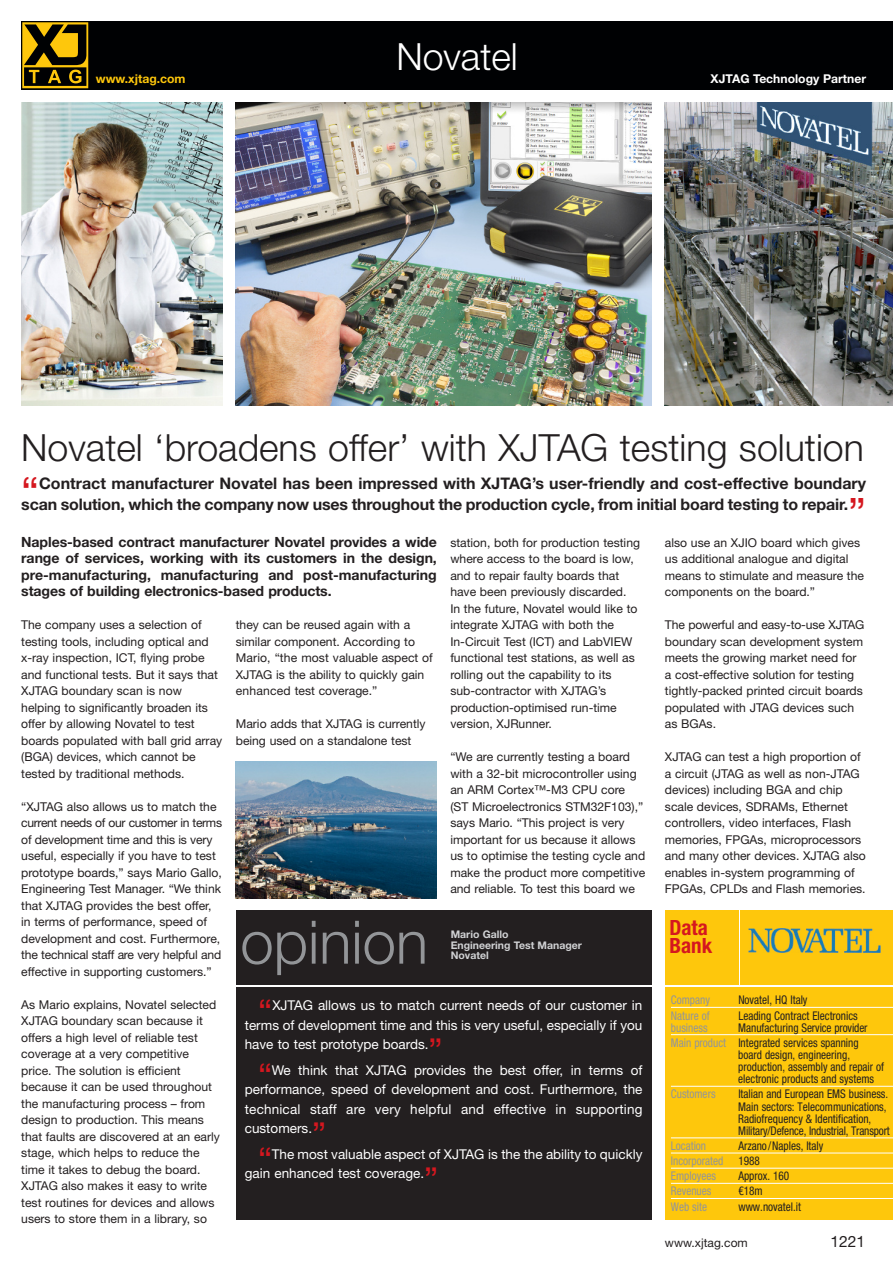
<style>
.page{position:relative;width:893px;height:1263px;background:#fff}
.page>*{position:absolute;margin:0;border:0;box-sizing:border-box;transform-origin:0 0}
.t1{font:300 60px "Helvetica Neue LT";color:#939598}
.t2{font:42px "Helvetica Neue LT";color:#d5171f}
.t3{font:300 37.5px "Helvetica Neue LT";color:#231f20}
.t4{font:300 37.5px "Helvetica Neue LT";color:#fff}
.t5{font:33px "Helvetica Neue LT";color:#d5171f}
.t6{font:700 condensed 21px/18px "Helvetica Neue";color:#d5171f}
.t7{font:700 15.9px/21px "Helvetica Neue LT";letter-spacing:-.01em;color:#231f20}
.t8{font:15.6px "Helvetica Neue LT";color:#231f20}
.t9{font:700 14.1px/16.5px "Helvetica Neue LT";letter-spacing:-.005em;color:#231f20;text-align:justify}
.t10{font:13.5px/19.5px "Helvetica Neue LT";color:#fff;text-align:justify}
.t11{font:12.15px/16.5px "Helvetica Neue LT";color:#231f20}
.t12{font:700 12.15px "Helvetica Neue LT";color:#fff}
.t13{font:700 12.15px "Helvetica Neue LT";color:#fec70c}
.t14{font:condensed 12px/12.1px "Helvetica Neue";color:#231f20;scale:.94 1}
.t15{font:condensed 12px "Helvetica Neue";color:#939598;scale:.94 1}
.t16{font:12px "Helvetica Neue LT";color:#231f20}
.t17{font:700 10.5px/10.5px "Helvetica Neue LT";color:#d1d2d4}
.s1{color:#939598}
</style>
<div class="page">
<div style="left:21px;top:21px;width:872px;height:68px;background:#000103"></div>
<svg style="left:22px;top:22px;width:66px;height:66px"></svg>
<div style="left:236px;top:987px;width:415px;height:232px;background:#231f20"></div>
<div style="left:740px;top:910px;width:153px;height:75px;background:#fec70c"></div>
<img style="left:748px;top:929px;width:132px;height:24px">
<div style="left:665px;top:910px;width:73px;height:75px;background:#fec70c"></div>
<div style="left:665px;top:987px;width:228px;height:232px;background:#fec70c"></div>
<hr style="left:671px;top:1007px;width:222px;height:1px;background:#fff">
<hr style="left:671px;top:1034px;width:222px;height:1px;background:#fff">
<hr style="left:671px;top:1086px;width:222px;height:1px;background:#fff">
<hr style="left:671px;top:1137px;width:222px;height:1px;background:#fff">
<hr style="left:671px;top:1153px;width:222px;height:1px;background:#fff">
<hr style="left:671px;top:1168px;width:222px;height:1px;background:#fff">
<hr style="left:671px;top:1183px;width:222px;height:1px;background:#fff">
<hr style="left:671px;top:1198px;width:222px;height:1px;background:#fff">
<div style="left:236px;top:910px;width:415px;height:75px;background:#231f20"></div>
<img style="left:236px;top:102px;width:415px;height:303px">
<img style="left:21px;top:102px;width:201px;height:303px">
<img style="left:665px;top:102px;width:228px;height:303px">
<img style="left:236px;top:761px;width:201px;height:137px">
<p class="t13" style="left:96px;top:71px;width:91px">www.xjtag.com</p>
<h3 class="t4" style="left:396px;top:33px;width:123px">Novatel</h3>
<p class="t12" style="left:711px;top:71px;width:157px">XJTAG Technology Partner</p>
<h3 class="t3" style="left:21px;top:425px;width:844px">Novatel ‘broadens offer’ with XJTAG testing solution</h3>
<h2 class="t2" style="left:21px;top:466px;width:19px">“</h2>
<h3 class="t7" style="left:21px;top:472px;width:846px;text-indent:18px">Contract manufacturer Novatel has been impressed with XJTAG’s user-friendly and cost-effective boundary scan solution, which the company now uses throughout the production cycle, from initial board testing to repair.</h3>
<h2 class="t2" style="left:848px;top:487px;width:19px">”</h2>
<p class="t9" style="left:21px;top:533px;width:417px">Naples-based contract manufacturer Novatel provides a wide range of services, working with its customers in the design, pre-manufacturing, manufacturing and post-manufacturing stages of building electronics-based products.</p>
<p class="t11" style="left:450px;top:534px;width:191px">station, both for production testing where access to the board is low, and to repair faulty boards that have been previously discarded.<br>In the future, Novatel would like to integrate XJTAG with both the<br>In-Circuit Test (ICT) and LabVIEW functional test stations, as well as rolling out the capability to its sub-contractor with XJTAG’s production-optimised run-time version, XJRunner.</p>
<p class="t11" style="left:450px;top:748px;width:196px">“We are currently testing a board with a 32-bit microcontroller using an ARM Cortex™-M3 CPU core (ST Microelectronics STM32F103),” says Mario. “This project is very important for us because it allows us to optimise the testing cycle and make the product more competitive and reliable. To test this board we</p>
<p class="t11" style="left:21px;top:616px;width:203px">The company uses a selection of testing tools, including optical and x-ray inspection, ICT, flying probe and functional tests. But it says that XJTAG boundary scan is now helping to significantly broaden its offer by allowing Novatel to test boards populated with ball grid array (BGA) devices, which cannot be tested by traditional methods.</p>
<p class="t11" style="left:21px;top:798px;width:202px">“XJTAG also allows us to match the current needs of our customer in terms of development time and this is very useful, especially if you have to test prototype boards,” says Mario Gallo, Engineering Test Manager. “We think that XJTAG provides the best offer, in terms of performance, speed of development and cost. Furthermore, the technical staff are very helpful and effective in supporting customers.”</p>
<p class="t11" style="left:21px;top:996px;width:200px">As Mario explains, Novatel selected XJTAG boundary scan because it offers a high level of reliable test coverage at a very competitive price. The solution is efficient because it can be used throughout the manufacturing process – from design to production. This means that faults are discovered at an early stage, which helps to reduce the time it takes to debug the board.<br>XJTAG also makes it easy to write test routines for devices and allows users to store them in a library, so</p>
<p class="t11" style="left:236px;top:616px;width:198px">they can be reused again with a similar component. According to<br>Mario, “the most valuable aspect of<br>XJTAG is the ability to quickly gain enhanced test coverage.”</p>
<p class="t11" style="left:236px;top:715px;width:191px">Mario adds that XJTAG is currently being used on a standalone test</p>
<h1 class="t1" style="left:240px;top:906px;width:189px">opinion</h1>
<p class="t17" style="left:451px;top:929px;width:133px">Mario Gallo<br>Engineering Test Manager<br>Novatel</p>
<h3 class="t5" style="left:258px;top:991px;width:16px">“</h3>
<p class="t10" style="left:245px;top:995px;width:399px;text-indent:28px">XJTAG allows us to match current needs of our customer in terms of development time and this is very useful, especially if you have to test prototype boards.</p>
<h3 class="t5" style="left:429px;top:1030px;width:16px">”</h3>
<h3 class="t5" style="left:258px;top:1056px;width:16px">“</h3>
<p class="t10" style="left:245px;top:1060px;width:399px;text-indent:27px">We think that XJTAG provides the best offer, in terms of performance, speed of development and cost. Furthermore, the technical staff are very helpful and effective in supporting customers.</p>
<h3 class="t5" style="left:312px;top:1114px;width:16px">”</h3>
<h3 class="t5" style="left:258px;top:1140px;width:16px">“</h3>
<p class="t10" style="left:245px;top:1144px;width:399px;text-indent:27px">The most valuable aspect of XJTAG is the the ability to quickly gain enhanced test coverage.</p>
<h3 class="t5" style="left:424px;top:1159px;width:16px">”</h3>
<p class="t11" style="left:665px;top:534px;width:201px">also use an XJIO board which gives us additional analogue and digital means to stimulate and measure the components on the board.”</p>
<p class="t11" style="left:665px;top:616px;width:201px">The powerful and easy-to-use XJTAG boundary scan development system meets the growing market need for a cost-effective solution for testing tightly-packed printed circuit boards populated with JTAG devices such as BGAs.</p>
<p class="t11" style="left:665px;top:748px;width:202px">XJTAG can test a high proportion of a circuit (JTAG as well as non-JTAG devices) including BGA and chip scale devices, SDRAMs, Ethernet controllers, video interfaces, Flash memories, FPGAs, microprocessors and many other devices. XJTAG also enables in-system programming of FPGAs, CPLDs and Flash memories.</p>
<h3 class="t6" style="left:669px;top:918px;width:44px">Data<br>Bank</h3>
<p class="t15" style="left:671px;top:993px;width:43px">Company</p>
<p class="t14" style="left:738px;top:994px;width:75px">Novatel, HQ Italy</p>
<p class="t15" style="left:671px;top:1008px;width:43px">Nature of</p>
<p class="t14" style="left:738px;top:1009px;width:129px">Leading Contract Electronics</p>
<p class="t15" style="left:671px;top:1020px;width:41px">business</p>
<p class="t14" style="left:671px;top:1020px;width:211px;line-height:15.1px;text-indent:67px">Manufacturing Service provider<br><span class="s1">Main product</span> Integrated services spanning</p>
<p class="t14" style="left:738px;top:1048px;width:157px">board design, engineering, production, assembly and repair of electronic products and systems</p>
<p class="t15" style="left:671px;top:1087px;width:49px">Customers</p>
<p class="t14" style="left:738px;top:1088px;width:163px">Italian and European EMS business.<br>Main sectors: Telecommunications, Radiofrequency &amp; Identification, Military/Defence, Industrial, Transport</p>
<p class="t15" style="left:671px;top:1139px;width:39px">Location</p>
<p class="t14" style="left:738px;top:1139px;width:92px">Arzano/Naples, Italy</p>
<p class="t15" style="left:671px;top:1154px;width:57px">Incorporated</p>
<p class="t14" style="left:738px;top:1155px;width:25px">1988</p>
<p class="t15" style="left:671px;top:1169px;width:49px">Employees</p>
<p class="t14" style="left:738px;top:1170px;width:56px">Approx. 160</p>
<p class="t15" style="left:671px;top:1184px;width:45px">Revenues</p>
<p class="t14" style="left:738px;top:1185px;width:27px">€18m</p>
<p class="t15" style="left:671px;top:1199px;width:40px">Web site</p>
<p class="t14" style="left:738px;top:1200px;width:68px">www.novatel.it</p>
<p class="t16" style="left:665px;top:1236px;width:84px">www.xjtag.com</p>
<p class="t8" style="left:831px;top:1232px;width:36px">1221</p>
</div>
